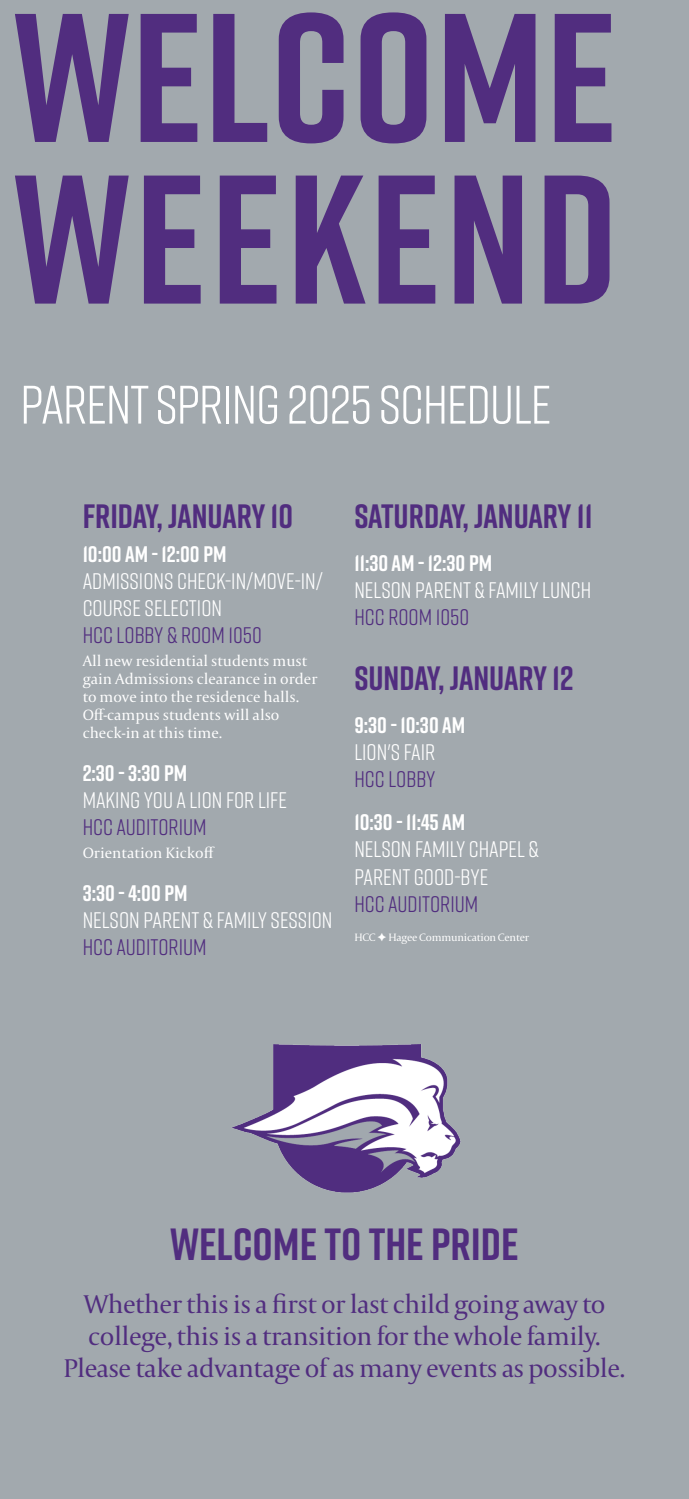
<style>
.page{position:relative;width:689px;height:1499px;background:#fff}
.page>*{position:absolute;margin:0;border:0;box-sizing:border-box;transform-origin:0 0}
.t1{font:700 182.92px "Rift";letter-spacing:.015em;color:#512d7f}
.t2{font:54px "Rift";letter-spacing:-.02em;color:#fff}
.t3{font:700 45px "Rift";color:#512d7f}
.Schedule_Time{font:700 33.75px "Rift";color:#512d7f}
.Welcome_Week_Title{font:700 33.75px "Rift";color:#512d7f}
.t4{font:27px/32.4px "Capitolium 2";letter-spacing:-.02em;color:#512d7f;text-align:center}
.Welcome_Week_Title-2{font:22.5px/27px "Rift";color:#fff}
.Schedule_Time-2{font:22.5px/27px "Rift";color:#fff}
.Welcome_Week_Title-3{font:700 22.5px/27px "Rift";color:#fff}
.Welcome_Week_Title-4{font:15.75px/18px "Capitolium 2";color:#fff}
.Schedule_Time-3{font:15.75px "Capitolium 2";color:#fff}
.t5{font:11.25px "Capitolium 2";letter-spacing:-.02em;color:#fff}
.s1{font-weight:700}
.s2{color:#512d7f}
.s3{font-weight:400}
.s4{font-weight:400;color:#512d7f}
</style>
<div class="page">
<div style="left:0;top:0;width:688px;height:1498px;background:#a2a9ae"></div>
<img style="left:232px;top:1044px;width:229px;height:149px">
<p class="t1" style="left:13px;top:-53px;width:605px">WELCOME</p>
<p class="t1" style="left:13px;top:109px;width:606px">WEEKEND</p>
<p class="t2" style="left:20px;top:367px;width:532px">PARENT SPRING 2025 SCHEDULE</p>
<p class="Welcome_Week_Title" style="left:83px;top:492px;width:212px">FRIDAY, JANUARY 10</p>
<p class="Welcome_Week_Title-2" style="left:83px;top:540px;width:242px"><span class="s1">10:00 AM - 12:00 PM<br></span>ADMISSIONS CHECK-IN/MOVE-IN/<br>COURSE SELECTION<br><span class="s2">HCC LOBBY &amp; ROOM 1050</span></p>
<p class="Welcome_Week_Title-4" style="left:83px;top:651px;width:236px">All new residential students must gain Admissions clearance in order to move into the residence halls.<br>Off-campus students will also check-in at this time.</p>
<p class="Schedule_Time-2" style="left:83px;top:759px;width:206px"><span class="s1">2:30 - 3:30 PM<br></span>MAKING YOU A LION FOR LIFE<br><span class="s2">HCC AUDITORIUM</span></p>
<p class="Schedule_Time-3" style="left:83px;top:842px;width:134px">Orientation Kickoff</p>
<p class="Schedule_Time-2" style="left:83px;top:878px;width:251px"><span class="s1">3:30 - 4:00 PM<br></span>NELSON PARENT &amp; FAMILY SESSION<br><span class="s2">HCC AUDITORIUM</span></p>
<p class="Schedule_Time" style="left:354px;top:492px;width:240px">SATURDAY, JANUARY 11</p>
<p class="Welcome_Week_Title-2" style="left:354px;top:549px;width:238px"><span class="s1">11:30 AM - 12:30 PM<br></span>NELSON PARENT &amp; FAMILY LUNCH<br><span class="s2">HCC ROOM 1050</span></p>
<p class="Schedule_Time" style="left:354px;top:653px;width:220px">SUNDAY, JANUARY 12</p>
<p class="Welcome_Week_Title-3" style="left:354px;top:711px;width:112px">9:30 - 10:30 AM<br><span class="s3">LION'S FAIR<br></span><span class="s4">HCC LOBBY</span></p>
<p class="Welcome_Week_Title-2" style="left:354px;top:808px;width:186px"><span class="s1">10:30 - 11:45 AM<br></span>NELSON FAMILY CHAPEL &amp;<br>PARENT GOOD-BYE<br><span class="s2">HCC AUDITORIUM</span></p>
<p class="t5" style="left:354px;top:930px;width:176px">HCC Hagee Communication Center</p>
<p class="t3" style="left:170px;top:1212px;width:350px">WELCOME TO THE PRIDE</p>
<p class="t4" style="left:63px;top:1287px;width:563px">Whether this is a first or last child going away to college, this is a transition for the whole family.<br>Please take advantage of as many events as possible.</p>
</div>
